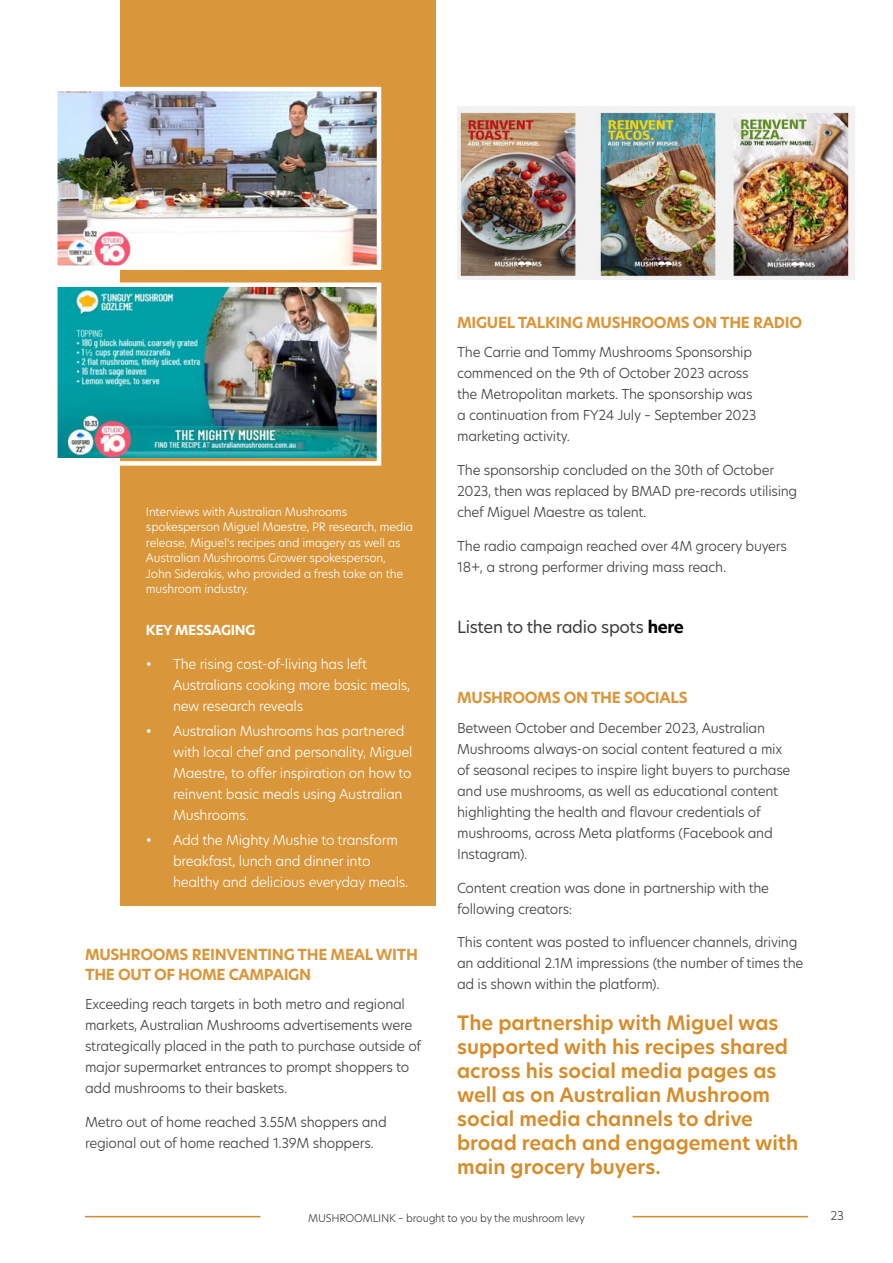
<style>
.page{position:relative;width:893px;height:1263px;background:#fff}
.page>*{position:absolute;margin:0;border:0;box-sizing:border-box;transform-origin:0 0}
.Preamble_Brown{font:600 19.5px/24px "New Hero";color:#d68c29}
.Body_copy{font:16.5px "New Hero";letter-spacing:-.02em;color:#3e3e3f}
.Body_head{font:700 15px/19.5px "New Hero";letter-spacing:-.02em;color:#da963a}
.Body_copy-2{font:300 13.5px/21px "New Hero";letter-spacing:-.02em;color:#3e3e3f}
.t1{font:300 13.5px/21px "New Hero";letter-spacing:-.02em;color:#fff}
.Body_copy-3{font:700 13.5px "New Hero";letter-spacing:-.02em;color:#fff}
.t2{font:300 12px "New Hero";color:#3e3e3f}
.t3{font:300 11.55px/15.5px "New Hero";letter-spacing:-.02em;color:#fff}
.t4{font:300 10.5px "New Hero";letter-spacing:-.02em;color:#3e3e3f}
.s1{font-weight:700;color:#000}
</style>
<div class="page">
<div style="left:120px;top:0;width:316px;height:906px;background:#da963a"></div>
<img style="left:58px;top:92px;width:318px;height:173px">
<div style="left:53px;top:87px;width:328px;height:183px;border:4px solid #fff"></div>
<img style="left:58px;top:287px;width:318px;height:171px">
<div style="left:53px;top:282px;width:328px;height:184px;border:4px solid #fff"></div>
<img style="left:457px;top:106px;width:398px;height:174px">
<hr style="left:85px;top:1216px;width:175px;height:1px;background:#d68c29">
<hr style="left:632px;top:1216px;width:176px;height:1px;background:#d68c29">
<p class="Body_head" style="left:457px;top:312px;width:346px">MIGUEL TALKING MUSHROOMS ON THE RADIO</p>
<p class="Body_copy-2" style="left:457px;top:341px;width:301px">The Carrie and Tommy Mushrooms Sponsorship commenced on the 9th of October 2023 across the Metropolitan markets. The sponsorship was a continuation from FY24 July – September 2023 marketing activity.</p>
<p class="Body_copy-2" style="left:457px;top:459px;width:342px">The sponsorship concluded on the 30th of October<br>2023, then was replaced by BMAD pre-records utilising chef Miguel Maestre as talent.</p>
<p class="Body_copy-2" style="left:457px;top:535px;width:331px">The radio campaign reached over 4M grocery buyers<br>18+, a strong performer driving mass reach.</p>
<p class="t3" style="left:146px;top:504px;width:269px">Interviews with Australian Mushrooms spokesperson Miguel Maestre, PR research, media release, Miguel’s recipes and imagery as well as Australian Mushrooms Grower spokesperson, John Siderakis, who provided a fresh take on the mushroom industry.</p>
<p class="Body_copy-3" style="left:146px;top:621px;width:111px">KEY MESSAGING</p>
<p class="t1" style="left:173px;top:653px;width:239px;text-indent:-27px">• The rising cost-of-living has left<br>Australians cooking more basic meals, new research reveals</p>
<p class="t1" style="left:173px;top:720px;width:241px;text-indent:-27px">• Australian Mushrooms has partnered with local chef and personality, Miguel Maestre, to offer inspiration on how to reinvent basic meals using Australian Mushrooms.</p>
<p class="t1" style="left:173px;top:829px;width:237px;text-indent:-27px">• Add the Mighty Mushie to transform breakfast, lunch and dinner into healthy and delicious everyday meals.</p>
<p class="Body_copy" style="left:457px;top:616px;width:228px">Listen to the radio spots <span class="s1">here</span></p>
<p class="Body_head" style="left:457px;top:688px;width:232px">MUSHROOMS ON THE SOCIALS</p>
<p class="Body_copy-2" style="left:457px;top:717px;width:335px">Between October and December 2023, Australian Mushrooms always-on social content featured a mix of seasonal recipes to inspire light buyers to purchase and use mushrooms, as well as educational content highlighting the health and flavour credentials of mushrooms, across Meta platforms (Facebook and Instagram).</p>
<p class="Body_copy-2" style="left:457px;top:877px;width:314px">Content creation was done in partnership with the following creators:</p>
<p class="Body_copy-2" style="left:457px;top:932px;width:348px">This content was posted to influencer channels, driving an additional 2.1M impressions (the number of times the ad is shown within the platform).</p>
<p class="Preamble_Brown" style="left:457px;top:1011px;width:343px">The partnership with Miguel was supported with his recipes shared across his social media pages as well as on Australian Mushroom social media channels to drive broad reach and engagement with main grocery buyers.</p>
<p class="t4" style="left:308px;top:1210px;width:278px">MUSHROOMLINK – brought to you by the mushroom levy</p>
<p class="t2" style="left:830px;top:1208px;width:15px">23</p>
<p class="Body_head" style="left:85px;top:945px;width:334px">MUSHROOMS REINVENTING THE MEAL WITH<br>THE OUT OF HOME CAMPAIGN</p>
<p class="Body_copy-2" style="left:85px;top:993px;width:338px">Exceeding reach targets in both metro and regional markets, Australian Mushrooms advertisements were strategically placed in the path to purchase outside of major supermarket entrances to prompt shoppers to add mushrooms to their baskets.</p>
<p class="Body_copy-2" style="left:85px;top:1111px;width:303px">Metro out of home reached 3.55M shoppers and regional out of home reached 1.39M shoppers.</p>
</div>
